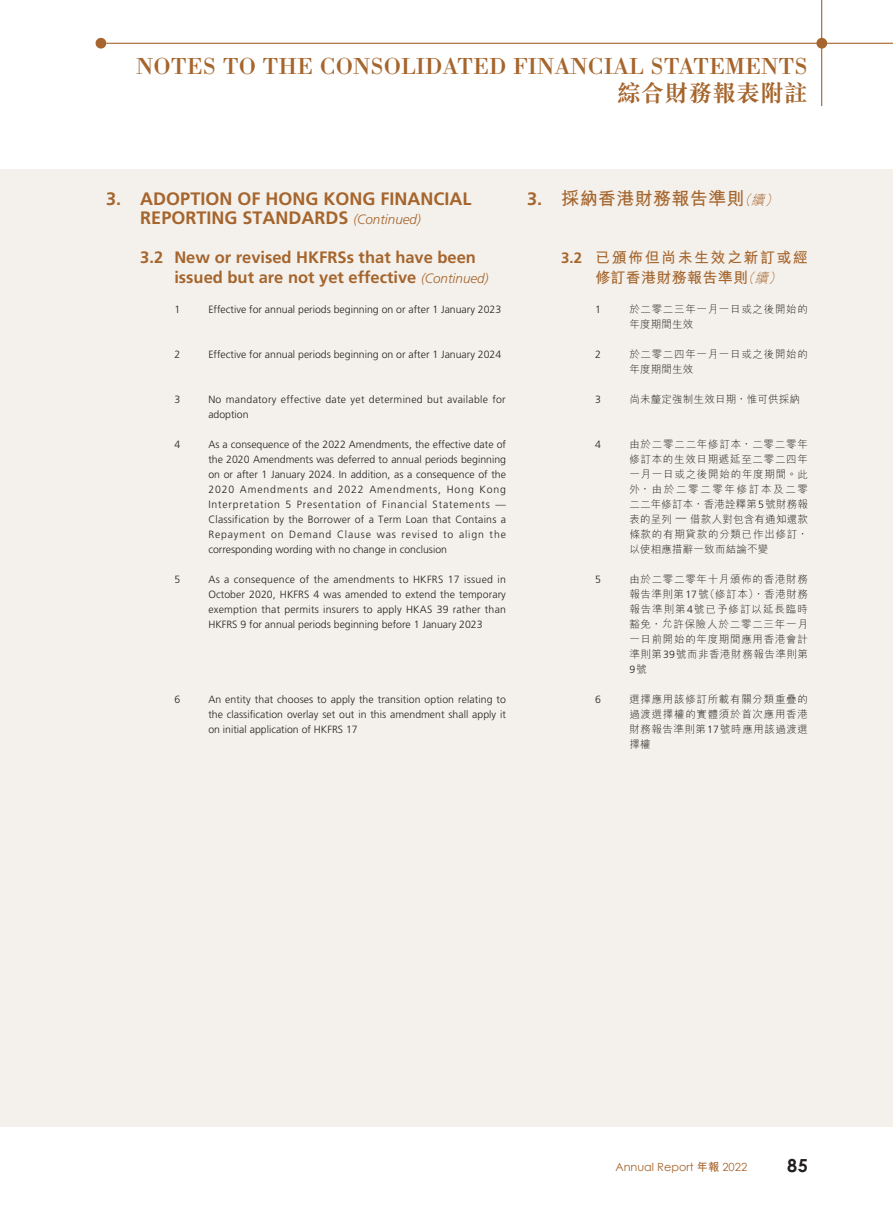
<style>
.page{position:relative;width:893px;height:1212px;background:#fff}
.page>*{position:absolute;margin:0;border:0;box-sizing:border-box;transform-origin:0 0}
.t1{font:24px "Bodoni Std";color:#a5652d}
.t2{font:700 24px "M Sung HK";letter-spacing:-.005em;color:#a5652d}
.t3{font:700 18px/19.5px "Frutiger LT Std";color:#a5652d}
.t4{font:700 18px "M Hei HK";letter-spacing:.02em;color:#a5652d}
.t5{font:700 18px "Century Gothic";color:#231f20}
.t6{font:700 16.5px/19.5px "Frutiger LT Std";color:#a5652d}
.t7{font:700 15px/19.5px "M Hei HK";letter-spacing:.1em;color:#a5652d}
.t8{font:11.25px "Century Gothic";color:#a5652d}
.t9{font:300 10.5px/15px "Frutiger LT Std";color:#231f20;text-align:justify}
.t10{font:300 10.5px/15px "M Hei HK";letter-spacing:.065em;color:#231f20;text-align:justify}
.t11{font:300 10.5px/15px "Frutiger LT Std";letter-spacing:.025em;color:#231f20}
.t12{font:300 10.5px "M Hei HK";letter-spacing:.02em;color:#231f20}
.s1{font-weight:300;font-style:italic;font-size:13.5px}
.s2{font-family:"Frutiger LT Std"}
.s3{font-family:"M Hei HK"}
.s4{font-family:"M Hei HK";font-weight:700}
</style>
<div class="page">
<div style="left:0;top:170px;width:893px;height:957px;background:#f4f1ec"></div>
<hr style="left:106px;top:43px;width:787px;height:1px;background:#a5652d">
<div style="left:96px;top:38px;width:10px;height:11px;background:#a5652d;border-radius:50%"></div>
<div style="left:816px;top:38px;width:11px;height:11px;background:#a5652d;border-radius:50%"></div>
<hr style="left:821px;top:0;width:1px;height:106px;background:#a5652d">
<h1 class="t1" style="left:136px;top:52px;width:673px">NOTES TO THE CONSOLIDATED FINANCIAL STATEMENTS</h1>
<h1 class="t2" style="left:617px;top:81px;width:193px">綜合財務報表附註</h1>
<h2 class="t3" style="left:140px;top:189px;width:333px;text-indent:-34px">3. ADOPTION OF HONG KONG FINANCIAL<br>REPORTING STANDARDS <span class="s1">(Continued)</span></h2>
<h3 class="t6" style="left:174px;top:248px;width:316px;text-indent:-34px">3.2 New or revised HKFRSs that have been issued but are not yet effective <span class="s1">(Continued)</span></h3>
<p class="t9" style="left:174px;top:302px;width:7px">1</p>
<p class="t9" style="left:208px;top:302px;width:294px">Effective for annual periods beginning on or after 1 January 2023</p>
<p class="t9" style="left:174px;top:347px;width:7px">2</p>
<p class="t9" style="left:208px;top:347px;width:294px">Effective for annual periods beginning on or after 1 January 2024</p>
<p class="t9" style="left:174px;top:392px;width:7px">3</p>
<p class="t11" style="left:208px;top:392px;width:299px">No mandatory effective date yet determined but available for adoption</p>
<p class="t9" style="left:174px;top:437px;width:7px">4</p>
<p class="t9" style="left:208px;top:437px;width:299px">As a consequence of the 2022 Amendments, the effective date of the 2020 Amendments was deferred to annual periods beginning on or after 1 January 2024. In addition, as a consequence of the 2020 Amendments and 2022 Amendments, Hong Kong Interpretation 5 Presentation of Financial Statements — Classification by the Borrower of a Term Loan that Contains a Repayment on Demand Clause was revised to align the corresponding wording with no change in conclusion</p>
<p class="t9" style="left:174px;top:572px;width:7px">5</p>
<p class="t9" style="left:208px;top:572px;width:299px">As a consequence of the amendments to HKFRS 17 issued in October 2020, HKFRS 4 was amended to extend the temporary exemption that permits insurers to apply HKAS 39 rather than HKFRS 9 for annual periods beginning before 1 January 2023</p>
<p class="t9" style="left:174px;top:692px;width:7px">6</p>
<p class="t9" style="left:208px;top:692px;width:299px">An entity that chooses to apply the transition option relating to the classification overlay set out in this amendment shall apply it on initial application of HKFRS 17</p>
<h2 class="t4" style="left:527px;top:185px;width:255px"><span class="s2">3.</span> 採納香港財務報告準則<span class="s1">（續）</span></h2>
<h3 class="t7" style="left:595px;top:247px;width:214px;text-indent:-34px"><span class="s2">3.2</span> 已頒佈但尚未生效之新訂或經修訂香港財務報告準則<span class="s1">（續）</span></h3>
<p class="t9" style="left:595px;top:302px;width:7px">1</p>
<p class="t10" style="left:629px;top:301px;width:180px">於二零二三年一月一日或之後開始的年度期間生效</p>
<p class="t9" style="left:595px;top:347px;width:7px">2</p>
<p class="t10" style="left:629px;top:346px;width:180px">於二零二四年一月一日或之後開始的年度期間生效</p>
<p class="t9" style="left:595px;top:392px;width:7px">3</p>
<p class="t12" style="left:629px;top:394px;width:172px">尚未釐定強制生效日期，惟可供採納</p>
<p class="t9" style="left:595px;top:437px;width:7px">4</p>
<p class="t10" style="left:629px;top:436px;width:180px">由於二零二二年修訂本，二零二零年修訂本的生效日期遞延至二零二四年一月一日或之後開始的年度期間。此外，由於二零二零年修訂本及二零二二年修訂本，香港詮釋第<span class="s2">5</span>號財務報表的呈列 <span class="s2">—</span> 借款人對包含有通知還款條款的有期貸款的分類已作出修訂，以使相應措辭一致而結論不變</p>
<p class="t9" style="left:595px;top:572px;width:7px">5</p>
<p class="t10" style="left:629px;top:571px;width:180px">由於二零二零年十月頒佈的香港財務報告準則第<span class="s2">17</span>號（修訂本），香港財務報告準則第<span class="s2">4</span>號已予修訂以延長臨時豁免，允許保險人於二零二三年一月一日前開始的年度期間應用香港會計準則第<span class="s2">39</span>號而非香港財務報告準則第</p>
<p class="t9" style="left:629px;top:662px;width:19px">9<span class="s3">號</span></p>
<p class="t9" style="left:595px;top:692px;width:7px">6</p>
<p class="t10" style="left:629px;top:691px;width:180px">選擇應用該修訂所載有關分類重疊的過渡選擇權的實體須於首次應用香港財務報告準則第<span class="s2">17</span>號時應用該過渡選擇權</p>
<p class="t8" style="left:615px;top:1159px;width:133px">Annual Report <span class="s4">年報</span> 2022</p>
<h2 class="t5" style="left:787px;top:1152px;width:22px">85</h2>
</div>
